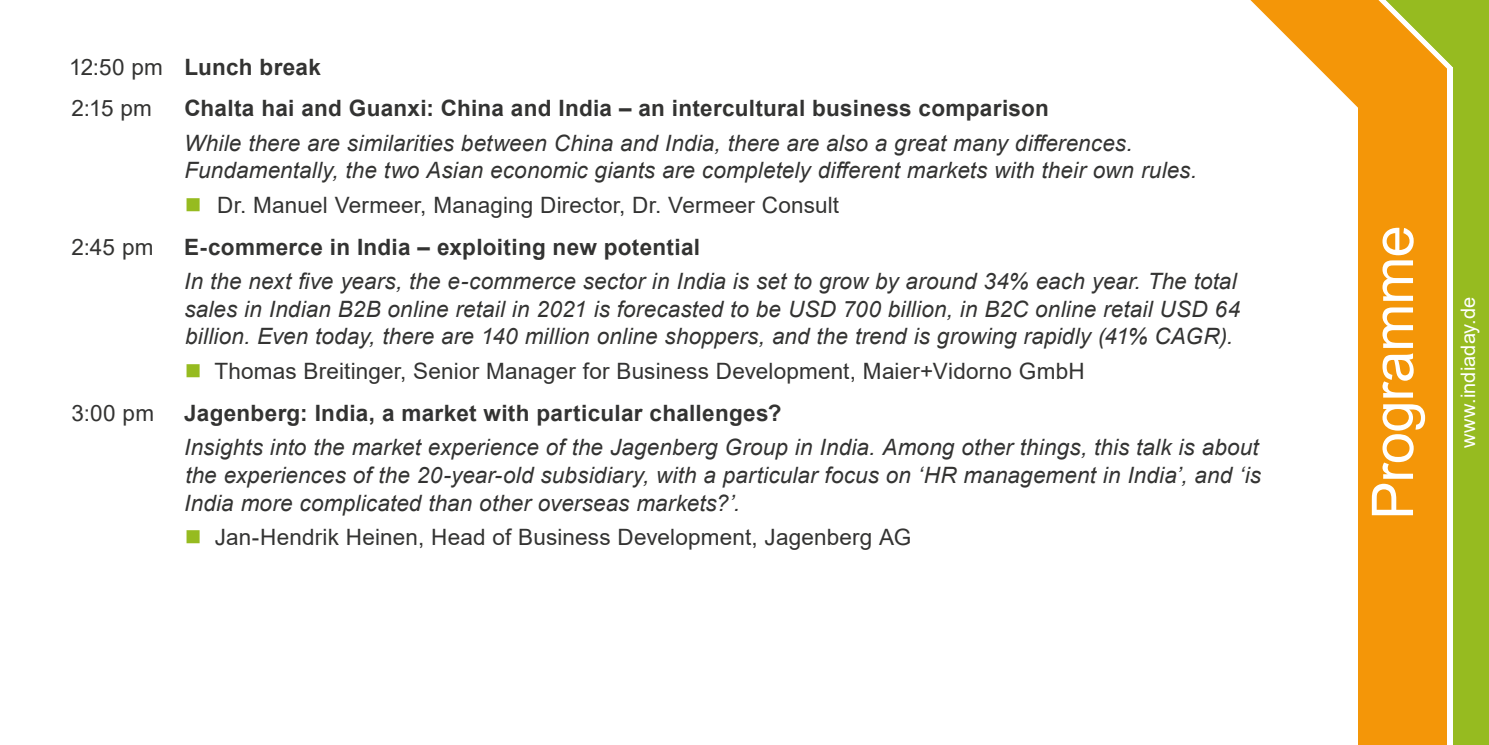
<style>
.page{position:relative;width:1489px;height:745px;background:#fff}
.page>*{position:absolute;margin:0;border:0;box-sizing:border-box;transform-origin:0 0}
.t1{font:57.5px "Arial";letter-spacing:-.015em;color:#fff}
.t2{font:italic 22.5px/27.5px "Arial";letter-spacing:.005em;color:#333332}
.t3{font:22.5px/41.8px "Arial";letter-spacing:.01em;color:#333332}
.t4{font:700 22.5px "Arial";letter-spacing:.015em;color:#333332}
.t5{font:20px "Arial";letter-spacing:.005em;color:#fff}
.s1{font-weight:700}
</style>
<div class="page">
<div style="left:1357px;top:67px;width:90px;height:677px;background:#f49608"></div>
<div style="left:1452px;top:0;width:36px;height:744px;background:#96bb20"></div>
<svg style="left:1250px;top:0;width:203px;height:131px"></svg>
<div style="left:1447px;top:67px;width:5px;height:677px;background:#fff"></div>
<p class="t3" style="left:69px;top:46px;width:253px">12:50 pm <span class="s1">Lunch break<br></span>2:15 pm</p>
<p class="t4" style="left:184px;top:92px;width:866px">Chalta hai and Guanxi: China and India – an intercultural business comparison</p>
<p class="t2" style="left:184px;top:129px;width:1014px">While there are similarities between China and India, there are also a great many differences.<br>Fundamentally, the two Asian economic giants are completely different markets with their own rules.</p>
<p class="t3" style="left:217px;top:184px;width:623px">Dr. Manuel Vermeer, Managing Director, Dr. Vermeer Consult</p>
<p class="t3" style="left:71px;top:226px;width:83px">2:45 pm</p>
<p class="t4" style="left:184px;top:231px;width:517px">E-commerce in India – exploiting new potential</p>
<p class="t2" style="left:184px;top:268px;width:1057px">In the next five years, the e-commerce sector in India is set to grow by around 34% each year. The total sales in Indian B2B online retail in 2021 is forecasted to be USD 700 billion, in B2C online retail USD 64 billion. Even today, there are 140 million online shoppers, and the trend is growing rapidly (41% CAGR).</p>
<p class="t3" style="left:214px;top:350px;width:871px">Thomas Breitinger, Senior Manager for Business Development, Maier+Vidorno GmbH</p>
<p class="t3" style="left:72px;top:391px;width:84px">3:00 pm</p>
<p class="t4" style="left:184px;top:397px;width:598px">Jagenberg: India, a market with particular challenges?</p>
<p class="t2" style="left:184px;top:434px;width:1078px;text-align:justify">Insights into the market experience of the Jagenberg Group in India. Among other things, this talk is about the experiences of the 20-year-old subsidiary, with a particular focus on ‘HR management in India’, and ‘is India more complicated than other overseas markets?’.</p>
<p class="t3" style="left:215px;top:516px;width:698px">Jan-Hendrik Heinen, Head of Business Development, Jagenberg AG</p>
<h1 class="t1" style="left:1352px;top:519px;width:295px;rotate:-90deg">Programme</h1>
<p class="t5" style="left:1454px;top:448px;width:153px;rotate:-90deg">www.indiaday.de</p>
</div>
